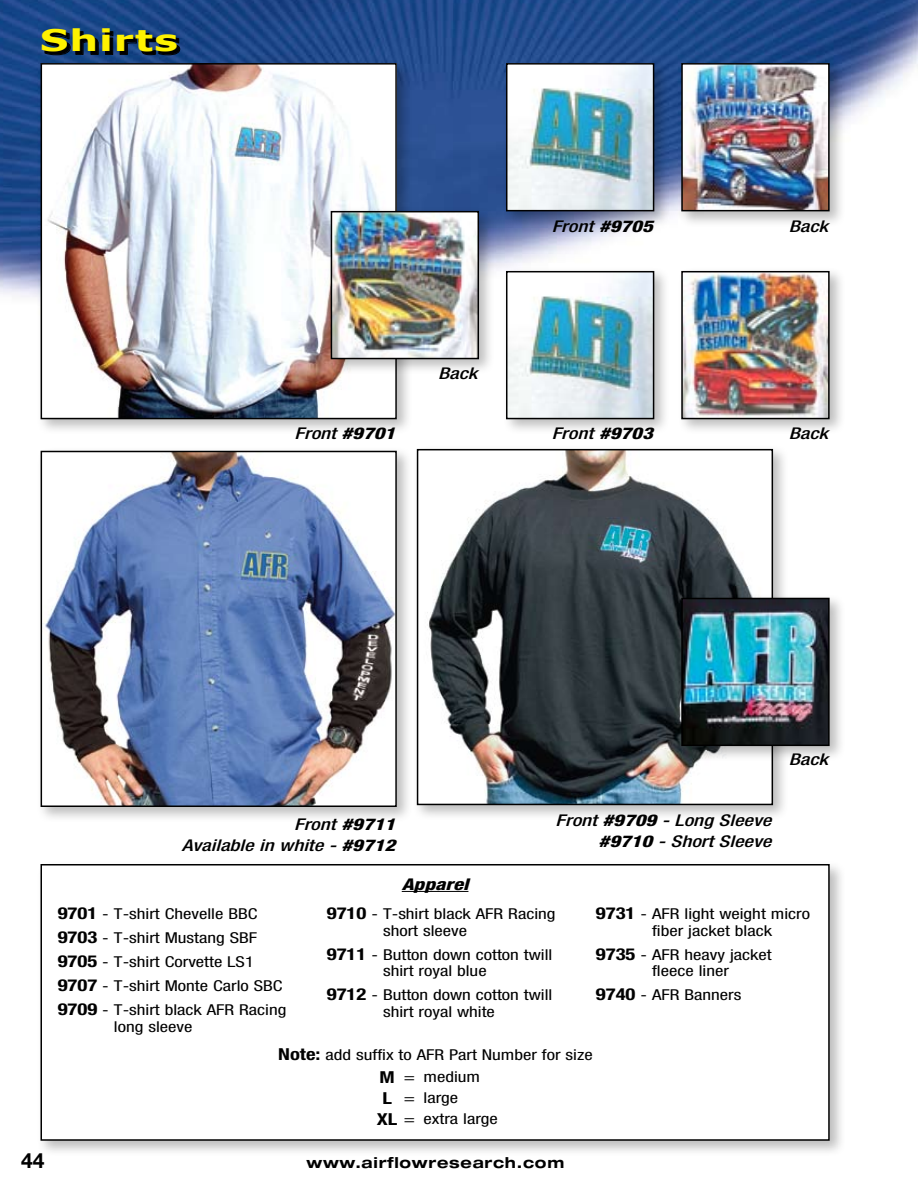
<style>
.page{position:relative;width:918px;height:1188px;background:#fff}
.page>*{position:absolute;margin:0;border:0;box-sizing:border-box;transform-origin:0 0}
.t1{font:700 29.7px "Verdana";letter-spacing:.02em;color:#fff200;scale:1.36 1}
.t2{font:700 21px "Helvetica Neue";color:#000}
.t3{font:700 condensed 16.5px "Helvetica Neue";color:#000;scale:1.25 1}
.t4{font:italic 500 condensed 16.2px/21px "Helvetica Neue";color:#000;text-align:right;scale:1.28 1}
.t5{font:italic 800 condensed 16.2px "Helvetica Neue";color:#000;scale:1.28 1}
.t6{font:condensed 15px/16.5px "Helvetica Neue";color:#000;scale:1.25 1}
.t7{font:700 expanded 15px "Helvetica Neue";letter-spacing:.05em;color:#000}
.s1{font-weight:800}
.s2{font-weight:700;font-size:16.5px}
.s3{font-weight:400;font-size:15px}
</style>
<div class="page">
<img style="left:0;top:0;width:918px;height:297px">
<div style="left:36px;top:860px;width:809px;height:296px;background:#000;opacity:.26"></div>
<div style="left:41px;top:865px;width:788px;height:275px;background:#fff"></div>
<div style="left:40px;top:864px;width:790px;height:277px;border:2px solid #000"></div>
<div style="left:36px;top:59px;width:377px;height:376px;background:#000;opacity:.26"></div>
<img style="left:44px;top:66px;width:350px;height:350px">
<div style="left:41px;top:63px;width:356px;height:356px;border:2px solid #000"></div>
<div style="left:413px;top:445px;width:376px;height:376px;background:#000;opacity:.26"></div>
<img style="left:420px;top:452px;width:350px;height:350px">
<div style="left:417px;top:449px;width:356px;height:356px;border:2px solid #000"></div>
<div style="left:36px;top:446px;width:377px;height:377px;background:#000;opacity:.26"></div>
<img style="left:44px;top:454px;width:350px;height:350px">
<div style="left:41px;top:451px;width:356px;height:356px;border:2px solid #000"></div>
<div style="left:326px;top:207px;width:169px;height:168px;background:#000;opacity:.26"></div>
<img style="left:334px;top:214px;width:142px;height:142px">
<div style="left:331px;top:211px;width:148px;height:148px;border:2px solid #000"></div>
<div style="left:677px;top:593px;width:169px;height:169px;background:#000;opacity:.26"></div>
<img style="left:684px;top:601px;width:143px;height:142px">
<div style="left:681px;top:598px;width:149px;height:148px;border:2px solid #000"></div>
<div style="left:502px;top:267px;width:168px;height:168px;background:#000;opacity:.26"></div>
<img style="left:509px;top:274px;width:142px;height:142px">
<div style="left:506px;top:271px;width:148px;height:148px;border:2px solid #000"></div>
<div style="left:677px;top:267px;width:169px;height:168px;background:#000;opacity:.26"></div>
<img style="left:684px;top:274px;width:143px;height:142px">
<div style="left:681px;top:271px;width:149px;height:148px;border:2px solid #000"></div>
<div style="left:502px;top:59px;width:168px;height:168px;background:#000;opacity:.26"></div>
<img style="left:509px;top:66px;width:142px;height:142px">
<div style="left:506px;top:63px;width:148px;height:148px;border:2px solid #000"></div>
<div style="left:677px;top:59px;width:169px;height:168px;background:#000;opacity:.26"></div>
<img style="left:684px;top:66px;width:143px;height:142px">
<div style="left:681px;top:63px;width:149px;height:148px;border:2px solid #000"></div>
<hr style="left:402px;top:891px;width:66px;height:1px;background:#000">
<svg style="left:44px;top:31px;width:55px;height:25px"></svg>
<svg style="left:105px;top:31px;width:75px;height:25px"></svg>
<h1 class="t1" style="left:40px;top:22px;width:103px">Shirts</h1>
<p class="t4" style="left:295px;top:423px;width:80px">Front <span class="s1">#9701</span></p>
<p class="t4" style="left:438px;top:362px;width:32px">Back</p>
<p class="t4" style="left:552px;top:216px;width:81px">Front <span class="s1">#9705</span></p>
<p class="t4" style="left:789px;top:215px;width:32px">Back</p>
<p class="t4" style="left:552px;top:423px;width:81px">Front <span class="s1">#9703</span></p>
<p class="t4" style="left:789px;top:422px;width:32px">Back</p>
<p class="t4" style="left:789px;top:749px;width:32px">Back</p>
<p class="t4" style="left:182px;top:814px;width:168px">Front <span class="s1">#9711<br></span>Available in white - <span class="s1">#9712</span></p>
<p class="t4" style="left:556px;top:810px;width:170px">Front <span class="s1">#9709</span> - Long Sleeve <span class="s1">#9710</span> - Short Sleeve</p>
<p class="t6" style="left:58px;top:902px;width:184px;line-height:24px"><span class="s2">9701</span> - T-shirt Chevelle BBC<br><span class="s2">9703</span> - T-shirt Mustang SBF<br><span class="s2">9705</span> - T-shirt Corvette LS1<br><span class="s2">9707</span> - T-shirt Monte Carlo SBC<br><span class="s2">9709</span> - T-shirt black AFR Racing</p>
<p class="t6" style="left:114px;top:1018px;width:64px">long sleeve</p>
<p class="t5" style="left:402px;top:874px;width:54px">Apparel</p>
<p class="t6" style="left:383px;top:906px;width:139px;text-indent:-56px"><span class="s2">9710</span> - T-shirt black AFR Racing short sleeve</p>
<p class="t6" style="left:383px;top:946px;width:137px;text-indent:-56px"><span class="s2">9711</span> - Button down cotton twill shirt royal blue</p>
<p class="t6" style="left:327px;top:987px;width:182px;text-align:center"><span class="s2">9712</span> - Button down cotton twill shirt royal white</p>
<p class="t6" style="left:652px;top:906px;width:128px;text-indent:-56px"><span class="s2">9731</span> - AFR light weight micro fiber jacket black</p>
<p class="t6" style="left:652px;top:946px;width:97px;text-indent:-56px"><span class="s2">9735</span> - AFR heavy jacket fleece liner</p>
<p class="t6" style="left:596px;top:987px;width:118px"><span class="s2">9740</span> - AFR Banners</p>
<p class="t6" style="left:278px;top:1046px;width:253px"><span class="s2">Note:</span> add suffix to AFR Part Number for size</p>
<p class="t3" style="left:379px;top:1067px;width:14px">M</p>
<p class="t3" style="left:382px;top:1088px;width:9px">L</p>
<p class="t3" style="left:377px;top:1109px;width:32px">XL <span class="s3">=</span></p>
<p class="t6" style="left:424px;top:1066px;width:61px;line-height:21px">medium large<br>extra large</p>
<p class="t6" style="left:404px;top:1066px;width:10px;line-height:21px">= =</p>
<h2 class="t2" style="left:21px;top:1147px;width:25px">44</h2>
<p class="t7" style="left:306px;top:1154px;width:259px">www.airflowresearch.com</p>
</div>
